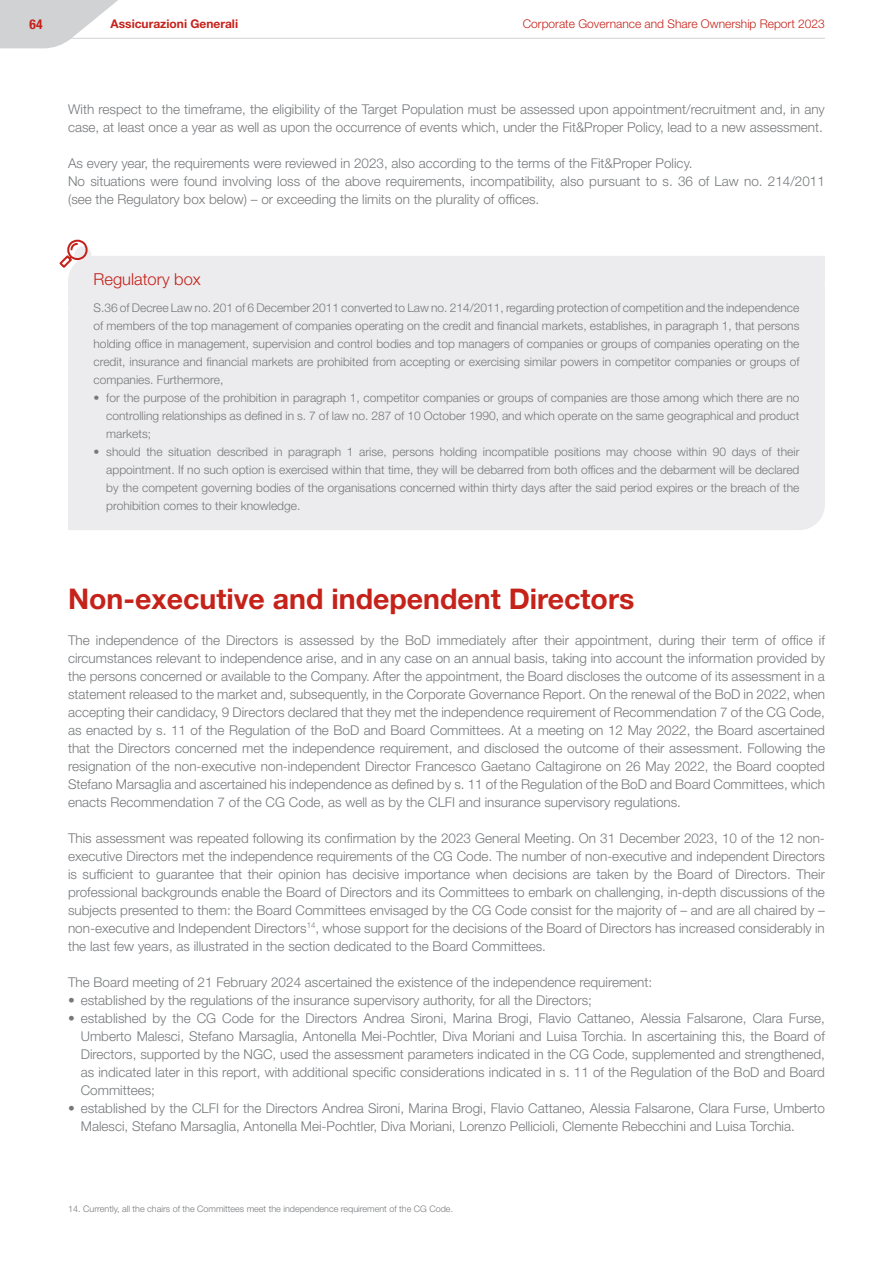
<style>
.page{position:relative;width:893px;height:1263px;background:#fff}
.page>*{position:absolute;margin:0;border:0;box-sizing:border-box;transform-origin:0 0}
.t1{font:700 28.5px "Helvetica Neue LT Std";color:#c5221a}
.t2{font:300 16.5px "Helvetica Neue LT Std";color:#c5221a}
.t3{font:300 13.5px/18px "Helvetica Neue LT Std";color:#76787b}
.t4{font:700 condensed 13.5px "Helvetica Neue LT Std";color:#c5221a}
.t5{font:300 12px/18px "Helvetica Neue LT Std";color:#76787b;text-align:justify}
.t6{font:300 12px "Helvetica Neue LT Std";color:#c5221a}
.t7{font:700 12px "Helvetica Neue LT Std";color:#c5221a}
.t8{font:300 9px "Helvetica Neue LT Std";color:#76787b}
</style>
<div class="page">
<hr style="left:17px;top:38px;width:808px;height:1px;background:#d1d2d4">
<svg style="left:0;top:0;width:132px;height:48px"></svg>
<div style="left:68px;top:306px;width:757px;height:70px;background:#ececee"></div>
<div style="left:68px;top:376px;width:757px;height:54px;background:#ececee"></div>
<div style="left:68px;top:430px;width:757px;height:100px;background:#ececee"></div>
<svg style="left:59px;top:239px;width:766px;height:67px"></svg>
<p class="t4" style="left:30px;top:16px;width:15px">64</p>
<p class="t7" style="left:111px;top:17px;width:129px">Assicurazioni Generali</p>
<p class="t6" style="left:523px;top:16px;width:304px">Corporate Governance and Share Ownership Report 2023</p>
<p class="t3" style="left:68px;top:100px;width:758px">With respect to the timeframe, the eligibility of the Target Population must be assessed upon appointment/recruitment and, in any case, at least once a year as well as upon the occurrence of events which, under the Fit&amp;Proper Policy, lead to a new assessment.</p>
<p class="t3" style="left:68px;top:154px;width:758px">As every year, the requirements were reviewed in 2023, also according to the terms of the Fit&amp;Proper Policy.<br>No situations were found involving loss of the above requirements, incompatibility, also pursuant to s. 36 of Law no. 214/2011 (see the Regulatory box below) – or exceeding the limits on the plurality of offices.</p>
<p class="t2" style="left:94px;top:269px;width:109px">Regulatory box</p>
<p class="t5" style="left:94px;top:298px;width:707px">S.36 of Decree Law no. 201 of 6 December 2011 converted to Law no. 214/2011, regarding protection of competition and the independence of members of the top management of companies operating on the credit and financial markets, establishes, in paragraph 1, that persons holding office in management, supervision and control bodies and top managers of companies or groups of companies operating on the credit, insurance and financial markets are prohibited from accepting or exercising similar powers in competitor companies or groups of companies. Furthermore,</p>
<p class="t5" style="left:106px;top:388px;width:695px;text-indent:-13px">• for the purpose of the prohibition in paragraph 1, competitor companies or groups of companies are those among which there are no controlling relationships as defined in s. 7 of law no. 287 of 10 October 1990, and which operate on the same geographical and product markets;</p>
<p class="t5" style="left:106px;top:442px;width:695px;text-indent:-13px">• should the situation described in paragraph 1 arise, persons holding incompatible positions may choose within 90 days of their appointment. If no such option is exercised within that time, they will be debarred from both offices and the debarment will be declared by the competent governing bodies of the organisations concerned within thirty days after the said period expires or the breach of the prohibition comes to their knowledge.</p>
<h1 class="t1" style="left:68px;top:581px;width:568px">Non-executive and independent Directors</h1>
<p class="t3" style="left:68px;top:631px;width:758px;text-align:justify">The independence of the Directors is assessed by the BoD immediately after their appointment, during their term of office if circumstances relevant to independence arise, and in any case on an annual basis, taking into account the information provided by the persons concerned or available to the Company. After the appointment, the Board discloses the outcome of its assessment in a statement released to the market and, subsequently, in the Corporate Governance Report. On the renewal of the BoD in 2022, when accepting their candidacy, 9 Directors declared that they met the independence requirement of Recommendation 7 of the CG Code, as enacted by s. 11 of the Regulation of the BoD and Board Committees. At a meeting on 12 May 2022, the Board ascertained that the Directors concerned met the independence requirement, and disclosed the outcome of their assessment. Following the resignation of the non-executive non-independent Director Francesco Gaetano Caltagirone on 26 May 2022, the Board coopted Stefano Marsaglia and ascertained his independence as defined by s. 11 of the Regulation of the BoD and Board Committees, which enacts Recommendation 7 of the CG Code, as well as by the CLFI and insurance supervisory regulations.</p>
<p class="t3" style="left:68px;top:828px;width:758px;text-align:justify">This assessment was repeated following its confirmation by the 2023 General Meeting. On 31 December 2023, 10 of the 12 non&shy;executive Directors met the independence requirements of the CG Code. The number of non-executive and independent Directors is sufficient to guarantee that their opinion has decisive importance when decisions are taken by the Board of Directors. Their professional backgrounds enable the Board of Directors and its Committees to embark on challenging, in-depth discussions of the subjects presented to them: the Board Committees envisaged by the CG Code consist for the majority of – and are all chaired by – non-executive and Independent Directors<sup>14</sup>, whose support for the decisions of the Board of Directors has increased considerably in the last few years, as illustrated in the section dedicated to the Board Committees.</p>
<p class="t3" style="left:68px;top:973px;width:586px">The Board meeting of 21 February 2024 ascertained the existence of the independence requirement:</p>
<p class="t3" style="left:68px;top:991px;width:525px">• established by the regulations of the insurance supervisory authority, for all the Directors;</p>
<p class="t3" style="left:81px;top:1009px;width:746px;text-align:justify;text-indent:-13px">• established by the CG Code for the Directors Andrea Sironi, Marina Brogi, Flavio Cattaneo, Alessia Falsarone, Clara Furse, Umberto Malesci, Stefano Marsaglia, Antonella Mei-Pochtler, Diva Moriani and Luisa Torchia. In ascertaining this, the Board of Directors, supported by the NGC, used the assessment parameters indicated in the CG Code, supplemented and strengthened, as indicated later in this report, with additional specific considerations indicated in s. 11 of the Regulation of the BoD and Board Committees;</p>
<p class="t3" style="left:81px;top:1098px;width:746px;text-indent:-13px">• established by the CLFI for the Directors Andrea Sironi, Marina Brogi, Flavio Cattaneo, Alessia Falsarone, Clara Furse, Umberto<br>Malesci, Stefano Marsaglia, Antonella Mei-Pochtler, Diva Moriani, Lorenzo Pellicioli, Clemente Rebecchini and Luisa Torchia.</p>
<p class="t8" style="left:68px;top:1203px;width:386px">14. Currently, all the chairs of the Committees meet the independence requirement of the CG Code.</p>
</div>
